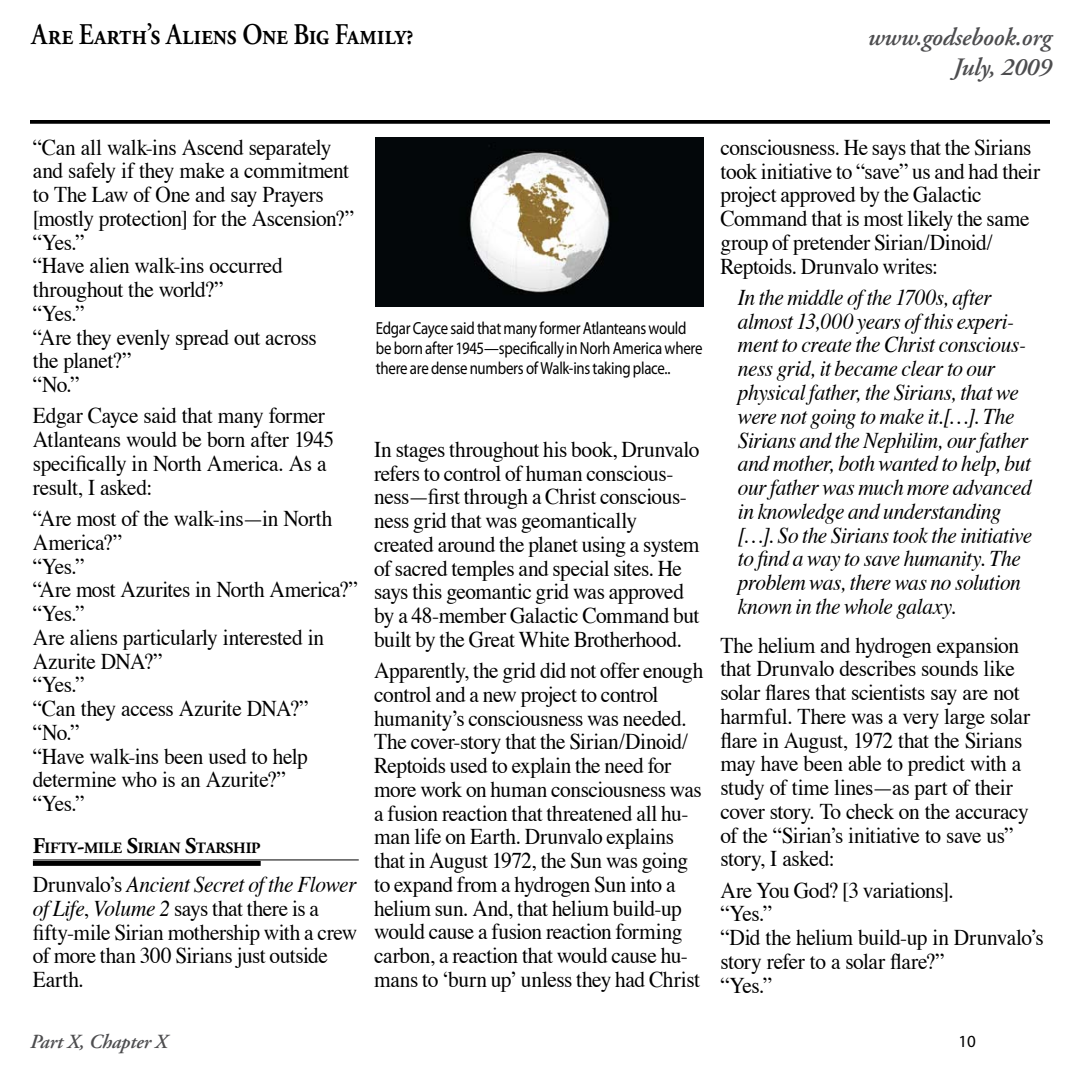
<style>
.page{position:relative;width:1080px;height:1080px;background:#fff}
.page>*{position:absolute;margin:0;border:0;box-sizing:border-box;transform-origin:0 0}
.t1{font:600 30px "Adobe Garamond Pro";letter-spacing:-.01em;color:#000;scale:.85 1}
.t2{font:italic 600 25px/30px "Adobe Garamond Pro";letter-spacing:-.01em;color:#4d4d4f;text-align:right}
.t3{font:22.5px/23.8px "Times";letter-spacing:-.02em;color:#000;scale:.95 1}
.t4{font:italic 22.5px/23.8px "Times";letter-spacing:-.02em;color:#000;scale:.95 1}
.t5{font:italic 600 20px "Adobe Garamond Pro";letter-spacing:-.01em;color:#4d4d4f}
.t6{font:17.5px/20px "Myriad Pro";letter-spacing:-.02em;color:#000;scale:.85 1}
.t7{font:17.12px "Myriad Pro";color:#000}
.t8{font:700 15.75px "Adobe Garamond Pro";letter-spacing:-.015em;color:#000}
.s1{font-size:22.5px}
.s2{font-style:italic}
</style>
<div class="page">
<svg style="left:30px;top:120px;width:1020px;height:4px;background:#0f0f0f"></svg>
<hr style="left:33px;top:860px;width:326px;height:1px;background:#000">
<div style="left:33px;top:861px;width:228px;height:5px;background:#000"></div>
<img style="left:375px;top:137px;width:329px;height:169px">
<h1 class="t1" style="left:32px;top:18px;width:451px">Are Earth’s Aliens One Big Family?</h1>
<p class="t2" style="left:868px;top:23px;width:185px">www.godsebook.org<br>July, 2009</p>
<p class="t3" style="left:33px;top:133px;width:340px">“Can all walk-ins Ascend separately and safely if they make a commitment to The Law of One and say Prayers [mostly protection] for the Ascension?” “Yes.”<br>“Have alien walk-ins occurred throughout the world?”<br>“Yes.”<br>“Are they evenly spread out across<br>the planet?”<br>“No.”</p>
<p class="t3" style="left:33px;top:402px;width:318px">Edgar Cayce said that many former<br>Atlanteans would be born after 1945 specifically in North America. As a result, I asked:</p>
<p class="t3" style="left:33px;top:505px;width:344px">“Are most of the walk-ins—in North<br>America?”<br>“Yes.”<br>“Are most Azurites in North America?” “Yes.”<br>Are aliens particularly interested in<br>Azurite DNA?”<br>“Yes.”<br>“Can they access Azurite DNA?” “No.”<br>“Have walk-ins been used to help determine who is an Azurite?”<br>“Yes.”</p>
<p class="t8" style="left:33px;top:839px;width:229px"><span class="s1">F</span>IFTY<span class="s1">-</span>MILE <span class="s1">S</span>IRIAN <span class="s1">S</span>TARSHIP</p>
<p class="t3" style="left:33px;top:871px;width:343px">Drunvalo’s <span class="s2">Ancient Secret of the Flower of Life</span>, <span class="s2">Volume 2</span> says that there is a fifty-mile Sirian mothership with a crew of more than 300 Sirians just outside<br>Earth.</p>
<p class="t5" style="left:30px;top:1030px;width:139px">Part X, Chapter X</p>
<p class="t6" style="left:376px;top:318px;width:386px">Edgar Cayce said that many former Atlanteans would be born after 1945—specifically in Norh America where there are dense numbers of Walk-ins taking place..</p>
<p class="t3" style="left:374px;top:435px;width:344px">In stages throughout his book, Drunvalo refers to control of human conscious&shy;ness—first through a Christ conscious&shy;ness grid that was geomantically created around the planet using a system of sacred temples and special sites. He says this geomantic grid was approved by a 48-member Galactic Command but built by the Great White Brotherhood.</p>
<p class="t3" style="left:374px;top:657px;width:348px">Apparently, the grid did not offer enough control and a new project to control humanity’s consciousness was needed.<br>The cover-story that the Sirian/Dinoid/ Reptoids used to explain the need for more work on human consciousness was a fusion reaction that threatened all hu&shy;man life on Earth. Drunvalo explains that in August 1972, the Sun was going to expand from a hydrogen Sun into a helium sun. And, that helium build-up would cause a fusion reaction forming carbon, a reaction that would cause hu&shy;mans to ‘burn up’ unless they had Christ</p>
<p class="t3" style="left:720px;top:134px;width:338px">consciousness. He says that the Sirians took initiative to “save” us and had their project approved by the Galactic Command that is most likely the same group of pretender Sirian/Dinoid/ Reptoids. Drunvalo writes:</p>
<p class="t4" style="left:738px;top:284px;width:312px">In the middle of the 1700s, after almost 13,000 years of this experi&shy;ment to create the Christ conscious&shy;ness grid, it became clear to our physical father, the Sirians, that we were not going to make it.[…]. The Sirians and the Nephilim, our father and mother, both wanted to help, but our father was much more advanced in knowledge and understanding […]. So the Sirians took the initiative to find a way to save humanity. The problem was, there was no solution known in the whole galaxy.</p>
<p class="t3" style="left:720px;top:631px;width:328px">The helium and hydrogen expansion that Drunvalo describes sounds like solar flares that scientists say are not harmful. There was a very large solar flare in August, 1972 that the Sirians may have been able to predict with a study of time lines—as part of their cover story. To check on the accuracy of the “Sirian’s initiative to save us” story, I asked:</p>
<p class="t3" style="left:720px;top:876px;width:342px">Are You God? [3 variations].<br>“Yes.”<br>“Did the helium build-up in Drunvalo’s story refer to a solar flare?”<br>“Yes.”</p>
<p class="t7" style="left:959px;top:1031px;width:19px">10</p>
</div>
